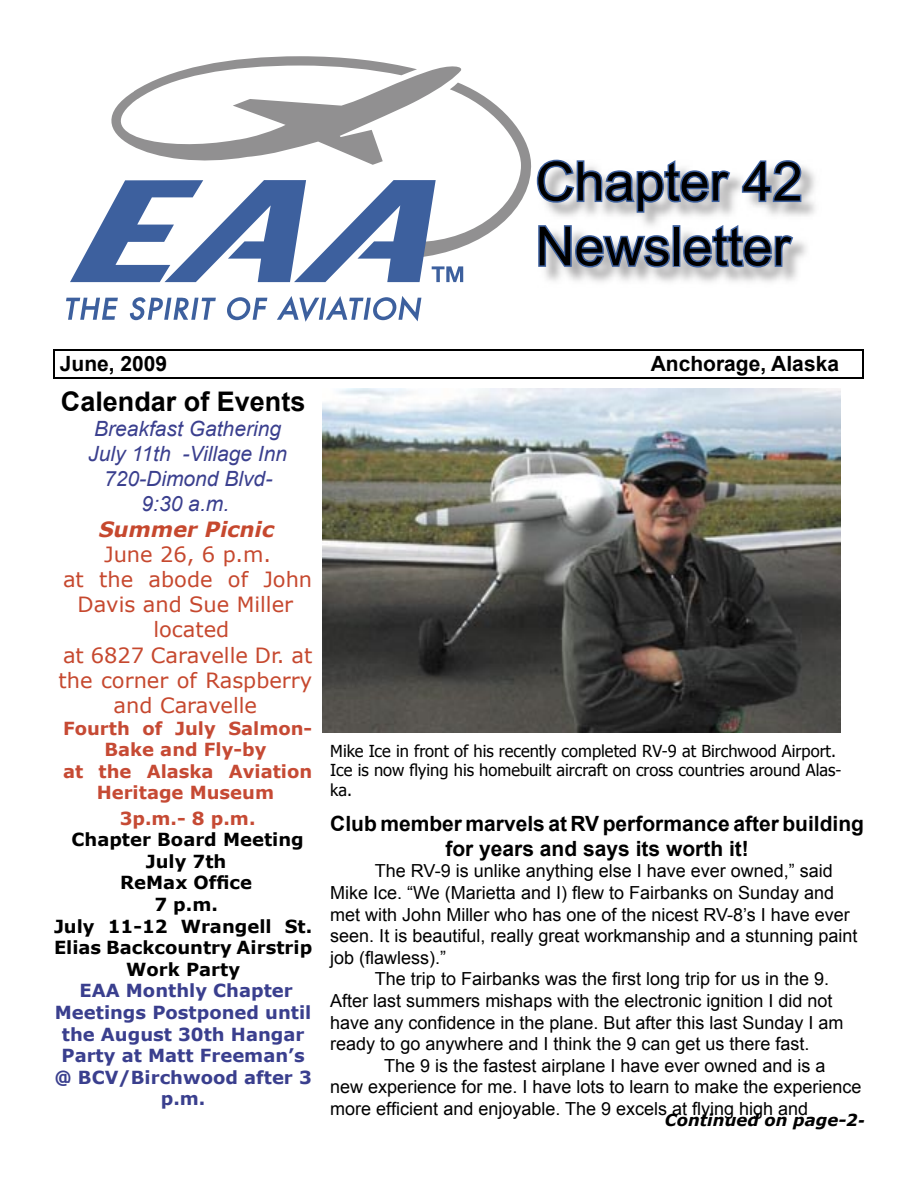
<style>
.page{position:relative;width:918px;height:1188px;background:#fff}
.page>*{position:absolute;margin:0;border:0;box-sizing:border-box;transform-origin:0 0}
.t1{font:54px/64.8px "Arial";color:#000}
.t2{font:700 27px "Arial";color:#000}
.t3{font:21px/25.2px "Verdana";color:#c6482e;text-align:center}
.t4{font:700 21px/25.2px "Arial";color:#000;text-align:center}
.t5{font:italic 21px/25.2px "Arial";color:#3a3f8e;text-align:center}
.t6{font:italic 700 21px "Verdana";color:#c6482e}
.t7{font:18px "Arial";color:#000}
.t8{font:700 18px/21.6px "Verdana";color:#3a3f8e;text-align:center}
.t9{font:700 18px/21.6px "Verdana";color:#000;text-align:center}
.t10{font:700 18px/21.6px "Verdana";color:#c64a34;text-align:center}
.t11{font:16.5px/19.8px "Tahoma";color:#000}
.t12{font:italic 700 16.5px "Verdana";color:#000}
.s1{font-family:"Arial";font-size:18px}
</style>
<div class="page">
<hr style="left:53px;top:349px;width:2px;height:30px;background:#000">
<hr style="left:862px;top:350px;width:2px;height:29px;background:#000">
<hr style="left:54px;top:378px;width:810px;height:1px;background:#000">
<hr style="left:54px;top:350px;width:810px;height:1px;background:#000">
<svg style="left:149px;top:56px;width:313px;height:27px"></svg>
<svg style="left:70px;top:83px;width:733px;height:200px"></svg>
<svg style="left:66px;top:296px;width:355px;height:26px"></svg>
<img style="left:323px;top:389px;width:518px;height:344px">
<h1 class="t1" style="left:536px;top:150px;width:269px">Chapter 42<br>Newsletter</h1>
<p class="t4" style="left:60px;top:352px;width:109px">June, 2009</p>
<p class="t4" style="left:651px;top:352px;width:190px">Anchorage, Alaska</p>
<h2 class="t2" style="left:61px;top:383px;width:246px">Calendar of Events</h2>
<p class="t5" style="left:88px;top:416px;width:200px">Breakfast Gathering<br>July 11th -Village Inn<br>720-Dimond Blvd-<br>9:30 a.m.</p>
<p class="t6" style="left:98px;top:516px;width:182px">Summer Picnic</p>
<p class="t3" style="left:58px;top:541px;width:255px">June 26, 6 p.m.<br>at the abode of John<br>Davis and Sue Miller located<br>at 6827 Caravelle Dr. at the corner of Raspberry and Caravelle</p>
<p class="t10" style="left:63px;top:717px;width:251px">Fourth of July Salmon-<br>Bake and Fly-by<br>at the Alaska Aviation<br>Heritage Museum</p>
<p class="t10" style="left:120px;top:807px;width:137px">3p.m.- 8 p.m.</p>
<p class="t9" style="left:54px;top:828px;width:260px">Chapter Board Meeting<br>July 7th<br>ReMax Office<br>7 p.m.<br>July 11-12 Wrangell St.<br>Elias Backcountry Airstrip<br>Work Party</p>
<p class="t8" style="left:54px;top:979px;width:259px">EAA Monthly Chapter<br>Meetings Postponed until the August 30th Hangar<br>Party at Matt Freeman’s @ BCV/Birchwood after 3 p.m.</p>
<p class="t11" style="left:330px;top:740px;width:513px">Mike Ice in front of his recently completed RV-9 at Birchwood Airport.<br>Ice is now flying his homebuilt aircraft on cross countries around Alas&shy;ka.</p>
<p class="t4" style="left:330px;top:811px;width:535px">Club member marvels at RV performance after building for years and says its worth it!</p>
<p class="t7" style="left:375px;top:859px;width:459px">The RV-9 is unlike anything else I have ever owned,” said</p>
<p class="t7" style="left:330px;top:881px;width:505px">Mike Ice. “We (Marietta and I) flew to Fairbanks on Sunday and</p>
<p class="t7" style="left:330px;top:902px;width:521px">met with John Miller who has one of the nicest RV-8’s I have ever</p>
<p class="t7" style="left:330px;top:924px;width:529px">seen. It is beautiful, really great workmanship and a stunning paint</p>
<p class="t7" style="left:330px;top:946px;width:118px">job (flawless).”</p>
<p class="t7" style="left:375px;top:967px;width:456px">The trip to Fairbanks was the first long trip for us in the 9.</p>
<p class="t7" style="left:330px;top:989px;width:504px">After last summers mishaps with the electronic ignition I did not</p>
<p class="t7" style="left:330px;top:1010px;width:515px">have any confidence in the plane. But after this last Sunday I am</p>
<p class="t7" style="left:330px;top:1032px;width:481px">ready to go anywhere and I think the 9 can get us there fast.</p>
<p class="t7" style="left:384px;top:1054px;width:443px">The 9 is the fastest airplane I have ever owned and is a</p>
<p class="t7" style="left:330px;top:1075px;width:533px">new experience for me. I have lots to learn to make the experience</p>
<p class="t7" style="left:330px;top:1097px;width:479px">more efficient and enjoyable. The 9 excels at flying high and</p>
<p class="t12" style="left:665px;top:1110px;width:201px">Continued on page-2<span class="s1">-</span></p>
</div>
